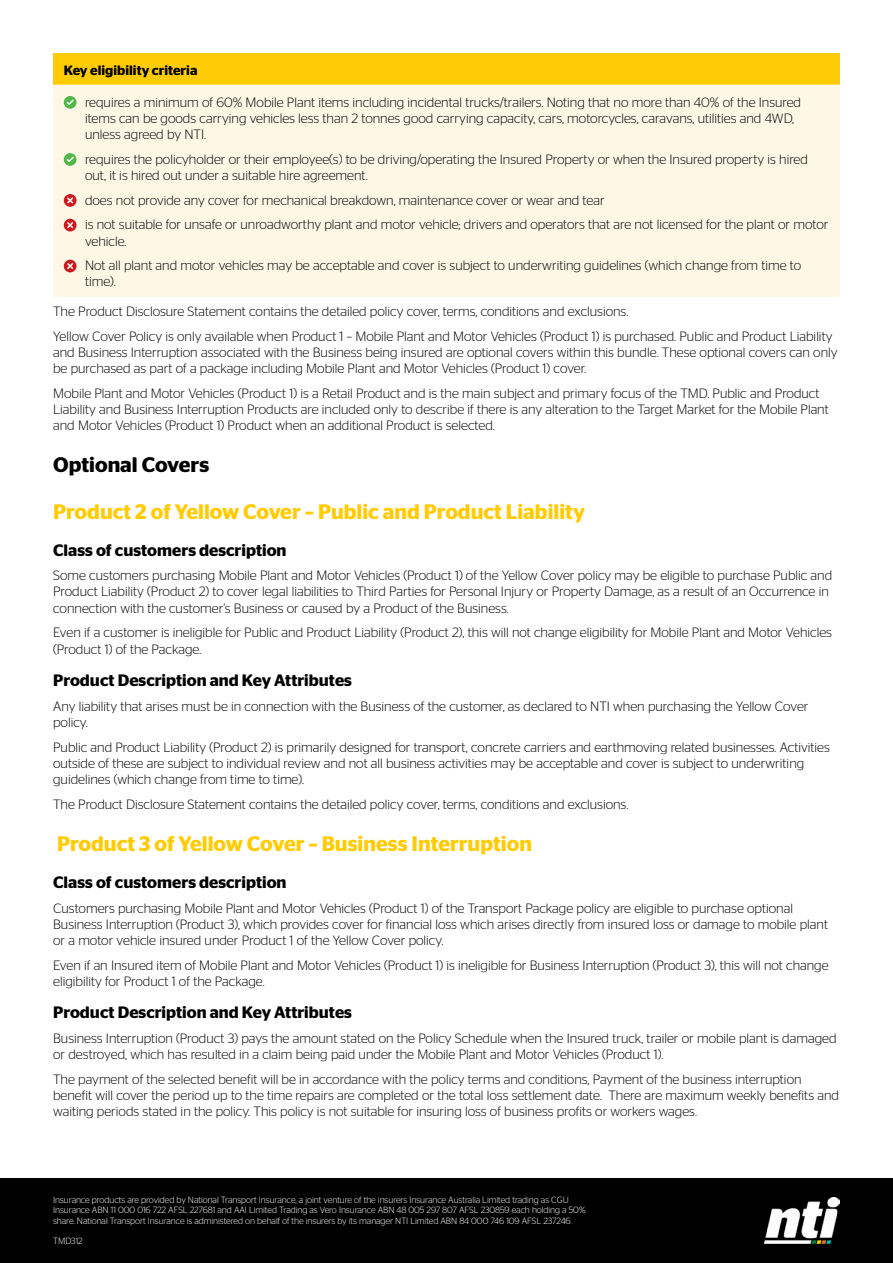
<style>
.page{position:relative;width:893px;height:1263px;background:#fff}
.page>*{position:absolute;margin:0;border:0;box-sizing:border-box;transform-origin:0 0}
.Subheading{font:600 21px "Stag Sans";color:#ffcb05}
.Subheading__opt{font:600 21px "Stag Sans";color:#000}
.Subhead_2{font:600 16.5px "Stag Sans";color:#000}
.Body{font:300 13.5px/16.2px "Stag Sans";color:#000}
.Bullets{font:300 13.5px/16.2px "Stag Sans";color:#000}
.Table_Header{font:600 13.5px "Stag Sans";color:#000}
.t1{font:300 9px/10.8px "Stag Sans";letter-spacing:-.005em;color:#fff}
</style>
<div class="page">
<div style="left:0;top:1178px;width:893px;height:85px;background:#000"></div>
<img style="left:765px;top:1197px;width:75px;height:46px">
<div style="left:53px;top:53px;width:787px;height:32px;background:#ffcb05"></div>
<div style="left:53px;top:85px;width:787px;height:212px;background:#fff7e5"></div>
<hr style="left:53px;top:85px;width:787px;height:1px;background:#fff">
<svg style="left:64px;top:96px;width:13px;height:13px"></svg>
<svg style="left:65px;top:98px;width:10px;height:8px"></svg>
<svg style="left:64px;top:153px;width:13px;height:13px"></svg>
<svg style="left:65px;top:155px;width:10px;height:8px"></svg>
<svg style="left:64px;top:194px;width:13px;height:13px"></svg>
<svg style="left:65px;top:196px;width:10px;height:9px"></svg>
<svg style="left:64px;top:219px;width:13px;height:12px"></svg>
<svg style="left:65px;top:220px;width:10px;height:10px"></svg>
<svg style="left:64px;top:260px;width:13px;height:12px"></svg>
<svg style="left:65px;top:261px;width:10px;height:10px"></svg>
<p class="Table_Header" style="left:64px;top:62px;width:135px">Key eligibility criteria</p>
<p class="Bullets" style="left:85px;top:94px;width:718px">requires a minimum of 60% Mobile Plant items including incidental trucks/trailers. Noting that no more than 40% of the Insured items can be goods carrying vehicles less than 2 tonnes good carrying capacity, cars, motorcycles, caravans, utilities and 4WD, unless agreed by NTI.</p>
<p class="Bullets" style="left:85px;top:151px;width:724px">requires the policyholder or their employee(s) to be driving/operating the Insured Property or when the Insured property is hired out, it is hired out under a suitable hire agreement.</p>
<p class="Bullets" style="left:85px;top:192px;width:521px">does not provide any cover for mechanical breakdown, maintenance cover or wear and tear</p>
<p class="Bullets" style="left:85px;top:216px;width:745px">is not suitable for unsafe or unroadworthy plant and motor vehicle; drivers and operators that are not licensed for the plant or motor vehicle.</p>
<p class="Bullets" style="left:85px;top:257px;width:718px">Not all plant and motor vehicles may be acceptable and cover is subject to underwriting guidelines (which change from time to time).</p>
<p class="Body" style="left:53px;top:303px;width:577px">The Product Disclosure Statement contains the detailed policy cover, terms, conditions and exclusions.</p>
<p class="Body" style="left:53px;top:328px;width:786px">Yellow Cover Policy is only available when Product 1 – Mobile Plant and Motor Vehicles (Product 1) is purchased. Public and Product Liability and Business Interruption associated with the Business being insured are optional covers within this bundle. These optional covers can only be purchased as part of a package including Mobile Plant and Motor Vehicles (Product 1) cover.</p>
<p class="Body" style="left:53px;top:385px;width:777px">Mobile Plant and Motor Vehicles (Product 1) is a Retail Product and is the main subject and primary focus of the TMD. Public and Product<br>Liability and Business Interruption Products are included only to describe if there is any alteration to the Target Market for the Mobile Plant and Motor Vehicles (Product 1) Product when an additional Product is selected.</p>
<p class="Subheading__opt" style="left:53px;top:453px;width:158px">Optional Covers</p>
<p class="Subheading" style="left:53px;top:499px;width:533px">Product 2 of Yellow Cover – Public and Product Liability</p>
<p class="Subhead_2" style="left:53px;top:540px;width:235px">Class of customers description</p>
<p class="Body" style="left:53px;top:567px;width:780px">Some customers purchasing Mobile Plant and Motor Vehicles (Product 1) of the Yellow Cover policy may be eligible to purchase Public and<br>Product Liability (Product 2) to cover legal liabilities to Third Parties for Personal Injury or Property Damage, as a result of an Occurrence in connection with the customer’s Business or caused by a Product of the Business.</p>
<p class="Body" style="left:53px;top:624px;width:780px">Even if a customer is ineligible for Public and Product Liability (Product 2), this will not change eligibility for Mobile Plant and Motor Vehicles (Product 1) of the Package.</p>
<p class="Subhead_2" style="left:53px;top:671px;width:300px">Product Description and Key Attributes</p>
<p class="Body" style="left:53px;top:698px;width:757px">Any liability that arises must be in connection with the Business of the customer, as declared to NTI when purchasing the Yellow Cover policy.</p>
<p class="Body" style="left:53px;top:739px;width:778px">Public and Product Liability (Product 2) is primarily designed for transport, concrete carriers and earthmoving related businesses. Activities outside of these are subject to individual review and not all business activities may be acceptable and cover is subject to underwriting guidelines (which change from time to time).</p>
<p class="Body" style="left:53px;top:796px;width:577px">The Product Disclosure Statement contains the detailed policy cover, terms, conditions and exclusions.</p>
<p class="Subheading" style="left:57px;top:831px;width:476px">Product 3 of Yellow Cover – Business Interruption</p>
<p class="Subhead_2" style="left:53px;top:872px;width:235px">Class of customers description</p>
<p class="Body" style="left:53px;top:899px;width:776px">Customers purchasing Mobile Plant and Motor Vehicles (Product 1) of the Transport Package policy are eligible to purchase optional<br>Business Interruption (Product 3), which provides cover for financial loss which arises directly from insured loss or damage to mobile plant or a motor vehicle insured under Product 1 of the Yellow Cover policy.</p>
<p class="Body" style="left:53px;top:957px;width:777px">Even if an Insured item of Mobile Plant and Motor Vehicles (Product 1) is ineligible for Business Interruption (Product 3), this will not change eligibility for Product 1 of the Package.</p>
<p class="Subhead_2" style="left:53px;top:1003px;width:300px">Product Description and Key Attributes</p>
<p class="Body" style="left:53px;top:1030px;width:785px">Business Interruption (Product 3) pays the amount stated on the Policy Schedule when the Insured truck, trailer or mobile plant is damaged or destroyed, which has resulted in a claim being paid under the Mobile Plant and Motor Vehicles (Product 1).</p>
<p class="Body" style="left:53px;top:1071px;width:787px">The payment of the selected benefit will be in accordance with the policy terms and conditions, Payment of the business interruption benefit will cover the period up to the time repairs are completed or the total loss settlement date. There are maximum weekly benefits and waiting periods stated in the policy. This policy is not suitable for insuring loss of business profits or workers wages.</p>
<p class="t1" style="left:53px;top:1194px;width:534px">Insurance products are provided by National Transport Insurance, a joint venture of the insurers Insurance Australia Limited trading as CGU<br>Insurance ABN 11 000 016 722 AFSL 227681 and AAI Limited Trading as Vero Insurance ABN 48 005 297 807 AFSL 230859 each holding a 50% share. National Transport Insurance is administered on behalf of the insurers by its manager NTI Limited ABN 84 000 746 109 AFSL 237246.</p>
<p class="t1" style="left:53px;top:1235px;width:31px">TMD312</p>
</div>
